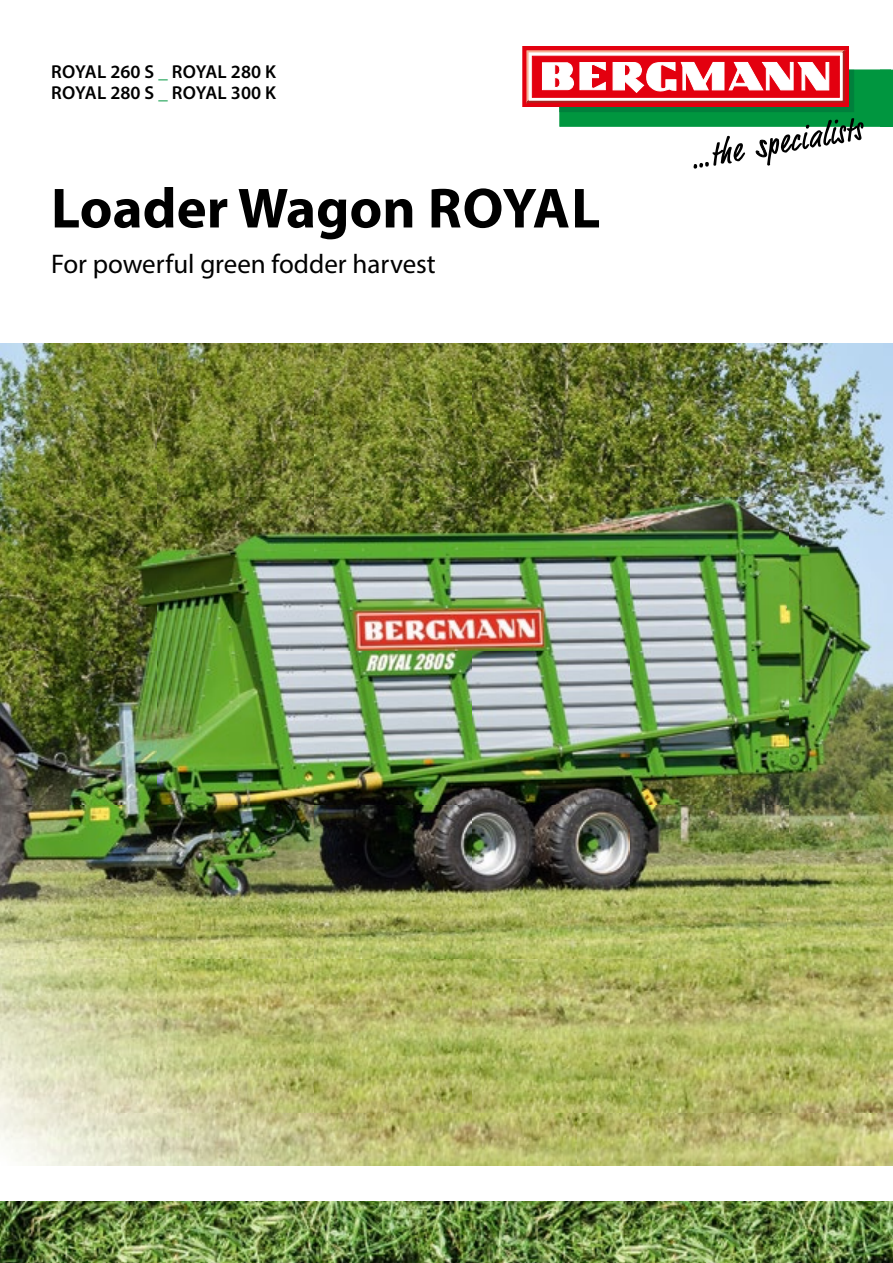
<style>
.page{position:relative;width:893px;height:1263px;background:#fff}
.page>*{position:absolute;margin:0;border:0;box-sizing:border-box;transform-origin:0 0}
.t1{font:700 57px "Myriad Pro";color:#000}
.t2{font:27px "Myriad Pro";color:#000}
.t3{font:600 18.75px/21px "Myriad Pro";color:#000}
.s1{color:#00963f}
</style>
<div class="page">
<img style="left:0;top:1201px;width:893px;height:62px">
<img style="left:823px;top:1205px;width:12px;height:18px">
<img style="left:0;top:344px;width:893px;height:821px">
<svg style="left:890px;top:70px;width:3px;height:56px"></svg>
<div style="left:560px;top:70px;width:330px;height:56px;background:#00963f"></div>
<div style="left:560px;top:70px;width:294px;height:42px;background:#00803c"></div>
<div style="left:523px;top:46px;width:325px;height:60px;background:#e3000f"></div>
<div style="left:522px;top:46px;width:327px;height:61px;border:1px solid #e3000f"></div>
<svg style="left:526px;top:50px;width:319px;height:53px"></svg>
<svg style="left:694px;top:136px;width:51px;height:33px"></svg>
<svg style="left:755px;top:118px;width:109px;height:48px"></svg>
<p class="t3" style="left:51px;top:61px;width:226px">ROYAL 260 S <span class="s1">_</span> ROYAL 280 K<br>ROYAL 280 S <span class="s1">_</span> ROYAL 300 K</p>
<h1 class="t1" style="left:51px;top:171px;width:551px">Loader Wagon ROYAL</h1>
<h2 class="t2" style="left:51px;top:248px;width:386px">For powerful green fodder harvest</h2>
</div>
